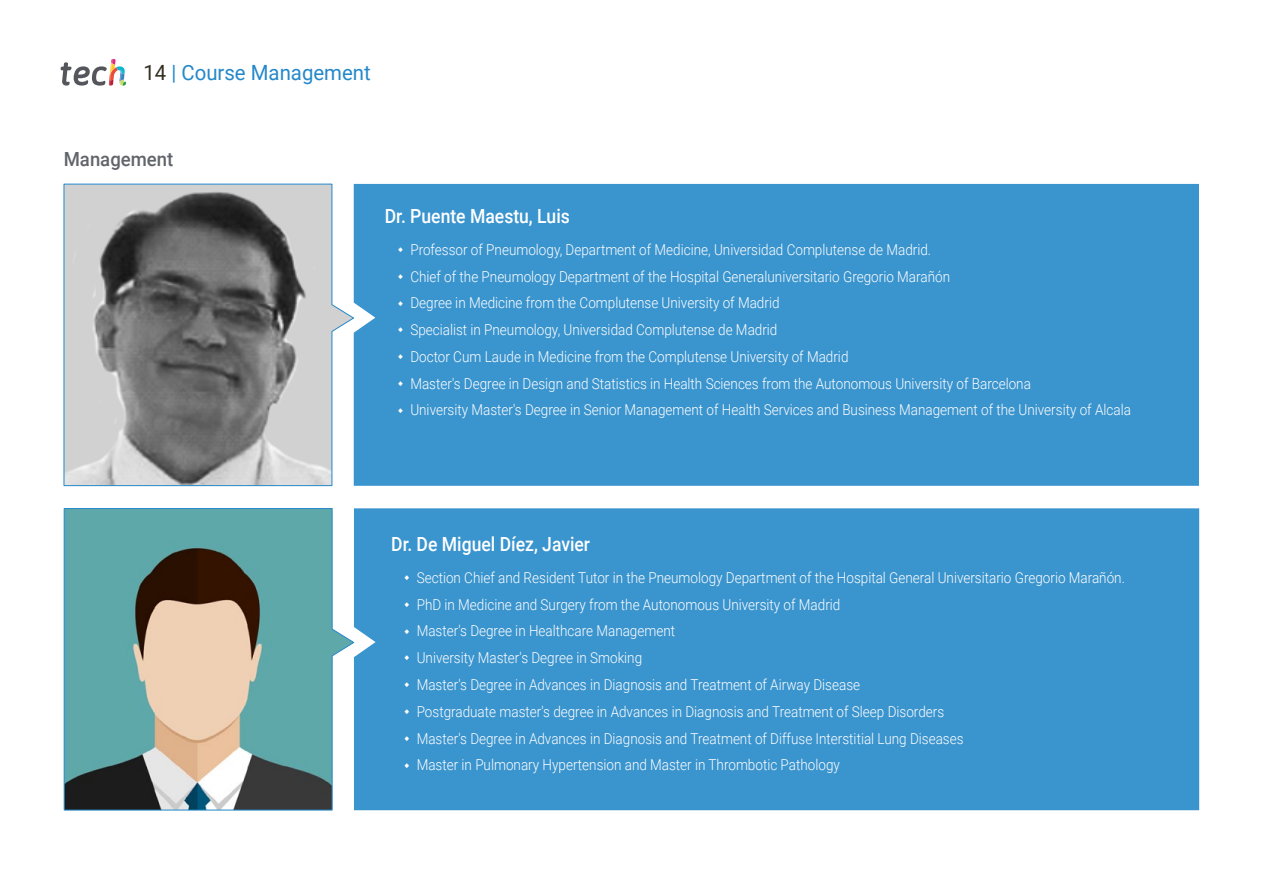
<style>
.page{position:relative;width:1263px;height:893px;background:#fff}
.page>*{position:absolute;margin:0;border:0;box-sizing:border-box;transform-origin:0 0}
.t1{font:21px "Roboto";color:#2488c9}
.t2{font:500 19.5px "Roboto";color:#fff;scale:.9 1}
.t3{font:500 19.5px "Roboto";color:#61646a;scale:.95 1}
.t4{font:300 15px/26.7px "Roboto";color:#fff;scale:.9 1}
.s1{color:#312e20}
</style>
<div class="page">
<div style="left:354px;top:184px;width:845px;height:302px;background:#3a94ce"></div>
<div style="left:354px;top:508px;width:845px;height:302px;background:#3a94ce"></div>
<svg style="left:64px;top:184px;width:290px;height:302px;background:#9a9b9c"></svg>
<svg style="left:64px;top:508px;width:290px;height:302px;background:#80a19c"></svg>
<svg style="left:61px;top:59px;width:65px;height:27px"></svg>
<svg style="left:398px;top:247px;width:5px;height:5px"></svg>
<svg style="left:398px;top:274px;width:5px;height:5px"></svg>
<svg style="left:398px;top:301px;width:5px;height:5px"></svg>
<svg style="left:398px;top:327px;width:5px;height:5px"></svg>
<svg style="left:398px;top:354px;width:5px;height:5px"></svg>
<svg style="left:398px;top:381px;width:5px;height:5px"></svg>
<svg style="left:398px;top:408px;width:5px;height:5px"></svg>
<svg style="left:405px;top:575px;width:4px;height:5px"></svg>
<svg style="left:405px;top:602px;width:4px;height:5px"></svg>
<svg style="left:405px;top:629px;width:4px;height:5px"></svg>
<svg style="left:405px;top:656px;width:4px;height:5px"></svg>
<svg style="left:405px;top:682px;width:4px;height:5px"></svg>
<svg style="left:405px;top:709px;width:4px;height:5px"></svg>
<svg style="left:405px;top:736px;width:4px;height:5px"></svg>
<svg style="left:405px;top:763px;width:4px;height:5px"></svg>
<h1 class="t1" style="left:144px;top:57px;width:229px"><span class="s1">14</span> | Course Management</h1>
<h2 class="t3" style="left:64px;top:145px;width:117px">Management</h2>
<h2 class="t2" style="left:385px;top:202px;width:207px">Dr. Puente Maestu, Luis</h2>
<p class="t4" style="left:410px;top:236px;width:802px">Professor of Pneumology, Department of Medicine, Universidad Complutense de Madrid.<br>Chief of the Pneumology Department of the Hospital Generaluniversitario Gregorio Marañón<br>Degree in Medicine from the Complutense University of Madrid<br>Specialist in Pneumology, Universidad Complutense de Madrid<br>Doctor Cum Laude in Medicine from the Complutense University of Madrid<br>Master's Degree in Design and Statistics in Health Sciences from the Autonomous University of Barcelona<br>University Master's Degree in Senior Management of Health Services and Business Management of the University of Alcala</p>
<h2 class="t2" style="left:391px;top:531px;width:223px">Dr. De Miguel Díez, Javier</h2>
<p class="t4" style="left:417px;top:564px;width:788px">Section Chief and Resident Tutor in the Pneumology Department of the Hospital General Universitario Gregorio Marañón.<br>PhD in Medicine and Surgery from the Autonomous University of Madrid<br>Master's Degree in Healthcare Management<br>University Master's Degree in Smoking<br>Master's Degree in Advances in Diagnosis and Treatment of Airway Disease<br>Postgraduate master's degree in Advances in Diagnosis and Treatment of Sleep Disorders<br>Master's Degree in Advances in Diagnosis and Treatment of Diffuse Interstitial Lung Diseases<br>Master in Pulmonary Hypertension and Master in Thrombotic Pathology</p>
</div>
